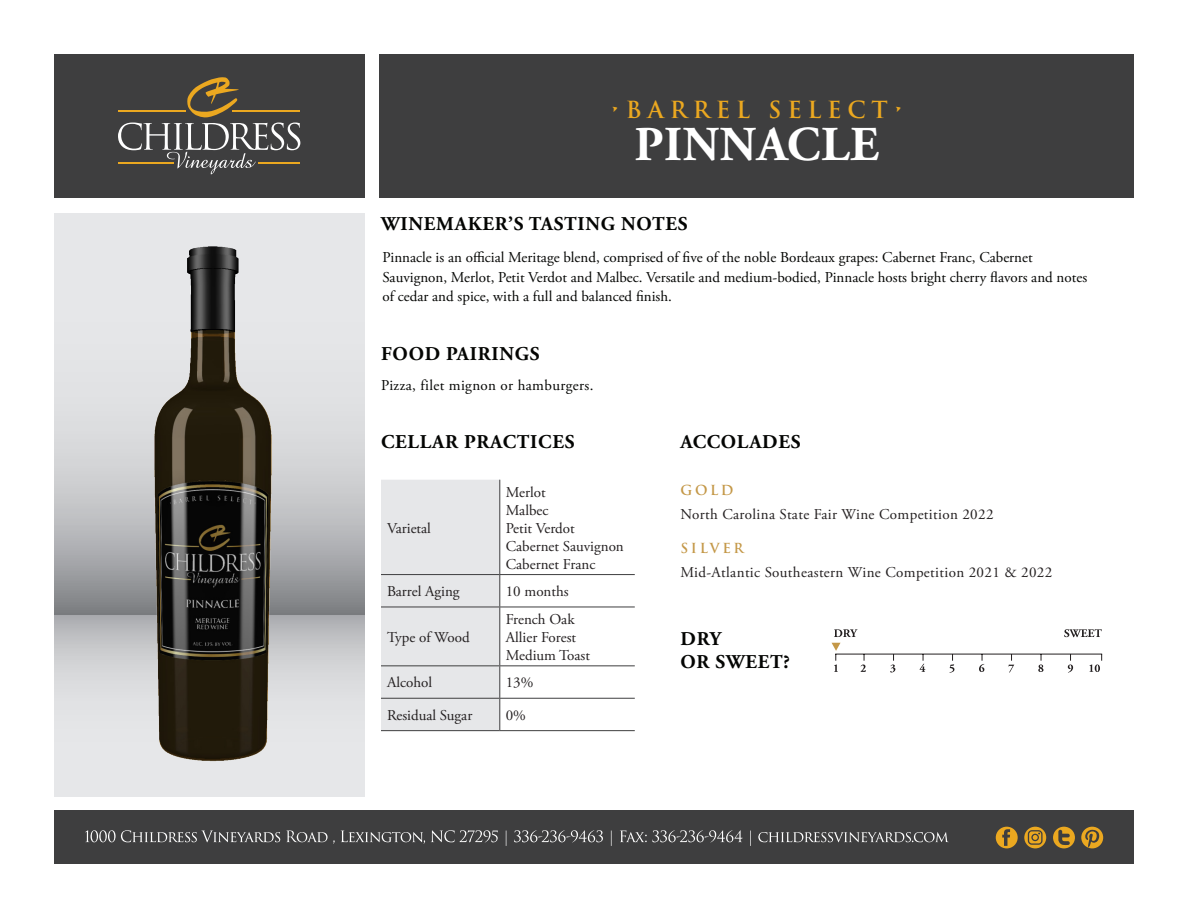
<style>
.page{position:relative;width:1188px;height:918px;background:#fff}
.page>*{position:absolute;margin:0;border:0;box-sizing:border-box;transform-origin:0 0}
.t1{font:700 48.6px "Adobe Garamond Pro";letter-spacing:.015em;color:#fff}
.t2{font:700 22.95px "Trajan Pro";letter-spacing:.25em;color:#eba820}
.t3{font:700 19.5px/23.4px "Adobe Garamond Pro";letter-spacing:.04em;color:#040503}
.t4{font:15px/19.5px "Adobe Garamond Pro";color:#040503}
.t5{font:15px "Adobe Garamond Pro";color:#231f20}
.t6{font:15px "Adobe Garamond Pro";letter-spacing:.025em;color:#231f20}
.t7{font:15px "Adobe Garamond Pro";letter-spacing:.025em;color:#040503}
.t8{font:700 13.5px "Trajan Pro";letter-spacing:.2em;color:#c49848}
</style>
<div class="page">
<div style="left:54px;top:54px;width:310px;height:144px;background:#3e3e3f"></div>
<div style="left:380px;top:54px;width:754px;height:144px;background:#3e3e3f"></div>
<svg style="left:118px;top:77px;width:182px;height:97px"></svg>
<div style="left:381px;top:480px;width:118px;height:250px;background:#e6e7e9"></div>
<hr style="left:499px;top:480px;width:1px;height:94px;background:#3e3e3f">
<hr style="left:381px;top:574px;width:119px;height:1px;background:#3e3e3f">
<hr style="left:500px;top:574px;width:135px;height:1px;background:#3e3e3f">
<hr style="left:499px;top:575px;width:1px;height:32px;background:#3e3e3f">
<hr style="left:381px;top:607px;width:119px;height:1px;background:#3e3e3f">
<hr style="left:500px;top:607px;width:135px;height:1px;background:#3e3e3f">
<hr style="left:499px;top:607px;width:1px;height:58px;background:#3e3e3f">
<hr style="left:381px;top:665px;width:119px;height:1px;background:#3e3e3f">
<hr style="left:500px;top:665px;width:135px;height:1px;background:#3e3e3f">
<hr style="left:499px;top:666px;width:1px;height:32px;background:#3e3e3f">
<hr style="left:381px;top:698px;width:119px;height:1px;background:#3e3e3f">
<hr style="left:500px;top:698px;width:135px;height:1px;background:#3e3e3f">
<hr style="left:499px;top:699px;width:1px;height:31px;background:#3e3e3f">
<hr style="left:381px;top:730px;width:119px;height:1px;background:#3e3e3f">
<hr style="left:500px;top:730px;width:135px;height:1px;background:#3e3e3f">
<div style="left:54px;top:810px;width:1080px;height:54px;background:#3e3e3f"></div>
<svg style="left:85px;top:830px;width:864px;height:16px"></svg>
<svg style="left:1053px;top:827px;width:22px;height:21px"></svg>
<svg style="left:1081px;top:827px;width:22px;height:21px"></svg>
<svg style="left:996px;top:827px;width:22px;height:21px"></svg>
<svg style="left:1024px;top:827px;width:22px;height:21px"></svg>
<svg style="left:834px;top:629px;width:24px;height:8px"></svg>
<svg style="left:1064px;top:629px;width:38px;height:8px"></svg>
<hr style="left:835px;top:654px;width:267px;height:1px;background:#231f20">
<svg style="left:860px;top:654px;width:6px;height:18px"></svg>
<svg style="left:890px;top:654px;width:5px;height:19px"></svg>
<svg style="left:920px;top:654px;width:5px;height:18px"></svg>
<svg style="left:949px;top:654px;width:5px;height:19px"></svg>
<svg style="left:979px;top:654px;width:5px;height:18px"></svg>
<svg style="left:1008px;top:654px;width:6px;height:19px"></svg>
<svg style="left:1038px;top:654px;width:5px;height:18px"></svg>
<svg style="left:1068px;top:654px;width:5px;height:19px"></svg>
<svg style="left:1089px;top:654px;width:13px;height:18px"></svg>
<svg style="left:832px;top:643px;width:9px;height:29px"></svg>
<img style="left:54px;top:215px;width:311px;height:581px">
<p class="t2" style="left:610px;top:95px;width:295px">•BARREL SELECT•</p>
<p class="t1" style="left:635px;top:116px;width:246px">PINNACLE</p>
<p class="t3" style="left:381px;top:212px;width:308px">WINEMAKER’S TASTING NOTES</p>
<p class="t4" style="left:382px;top:248px;width:706px">Pinnacle is an official Meritage blend, comprised of five of the noble Bordeaux grapes: Cabernet Franc, Cabernet<br>Sauvignon, Merlot, Petit Verdot and Malbec. Versatile and medium-bodied, Pinnacle hosts bright cherry flavors and notes of cedar and spice, with a full and balanced finish.</p>
<p class="t3" style="left:381px;top:342px;width:160px">FOOD PAIRINGS</p>
<p class="t7" style="left:381px;top:376px;width:214px">Pizza, filet mignon or hamburgers.</p>
<p class="t3" style="left:381px;top:431px;width:195px">CELLAR PRACTICES</p>
<p class="t5" style="left:387px;top:519px;width:46px">Varietal</p>
<p class="t5" style="left:506px;top:483px;width:41px">Merlot</p>
<p class="t5" style="left:506px;top:501px;width:44px">Malbec</p>
<p class="t5" style="left:506px;top:519px;width:70px">Petit Verdot</p>
<p class="t5" style="left:506px;top:537px;width:120px">Cabernet Sauvignon</p>
<p class="t5" style="left:506px;top:555px;width:91px">Cabernet Franc</p>
<p class="t5" style="left:387px;top:582px;width:74px">Barrel Aging</p>
<p class="t5" style="left:506px;top:582px;width:64px">10 months</p>
<p class="t5" style="left:387px;top:628px;width:84px">Type of Wood</p>
<p class="t5" style="left:506px;top:610px;width:70px">French Oak</p>
<p class="t5" style="left:506px;top:628px;width:72px">Allier Forest</p>
<p class="t5" style="left:506px;top:646px;width:86px">Medium Toast</p>
<p class="t5" style="left:387px;top:674px;width:47px">Alcohol</p>
<p class="t5" style="left:506px;top:674px;width:29px">13%</p>
<p class="t5" style="left:387px;top:706px;width:87px">Residual Sugar</p>
<p class="t5" style="left:506px;top:706px;width:22px">0%</p>
<p class="t3" style="left:680px;top:431px;width:122px">ACCOLADES</p>
<p class="t8" style="left:680px;top:481px;width:55px">GOLD</p>
<p class="t6" style="left:680px;top:505px;width:315px">North Carolina State Fair Wine Competition 2022</p>
<p class="t8" style="left:680px;top:540px;width:65px">SILVER</p>
<p class="t6" style="left:680px;top:564px;width:373px">Mid-Atlantic Southeastern Wine Competition 2021 &amp; 2022</p>
<p class="t3" style="left:680px;top:627px;width:111px">DRY<br>OR SWEET?</p>
</div>
